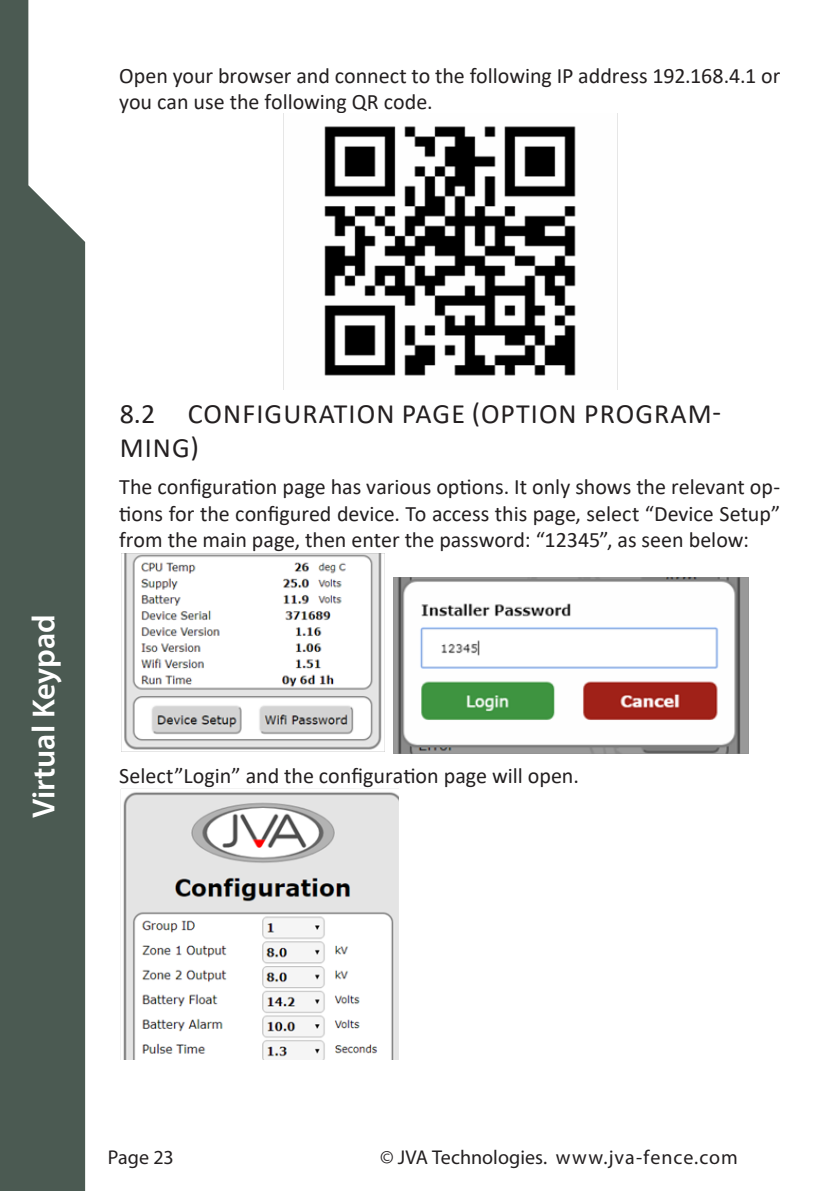
<style>
.page{position:relative;width:840px;height:1191px;background:#fff}
.page>*{position:absolute;margin:0;border:0;box-sizing:border-box;transform-origin:0 0}
.t1{font:600 32px "Myriad Pro";color:#fff}
.t2{font:28px/33.6px "Calibri";letter-spacing:.04em;color:#231f20}
.JVA_Basic_Paragraph{font:22px/26.4px "Calibri";color:#231f20}
.t3{font:20px "Myriad Pro";letter-spacing:.005em;color:#231f20}
</style>
<div class="page">
<svg style="left:0;top:0;width:85px;height:1191px;background:#5f6d65"></svg>
<img style="left:283px;top:113px;width:293px;height:276px">
<img style="left:121px;top:553px;width:264px;height:199px">
<img style="left:393px;top:577px;width:355px;height:177px">
<img style="left:120px;top:788px;width:278px;height:272px">
<p class="JVA_Basic_Paragraph" style="left:119px;top:62px;width:662px">Open your browser and connect to the following IP address 192.168.4.1 or you can use the following QR code.</p>
<h1 class="t1" style="left:23px;top:818px;width:205px;rotate:-90deg">Virtual Keypad</h1>
<p class="t2" style="left:120px;top:396px;width:602px">8.2 CONFIGURATION PAGE (OPTION PROGRAM-<br>MING)</p>
<p class="JVA_Basic_Paragraph" style="left:119px;top:473px;width:662px;text-align:justify">The configuration page has various options. It only shows the relevant op&shy;tions for the configured device. To access this page, select “Device Setup” from the main page, then enter the password: “12345”, as seen below:</p>
<p class="JVA_Basic_Paragraph" style="left:119px;top:762px;width:461px">Select”Login” and the configuration page will open.</p>
<p class="t3" style="left:108px;top:1145px;width:68px">Page 23</p>
<p class="t3" style="left:380px;top:1145px;width:359px">© JVA Technologies. www.jva-fence.com</p>
</div>
